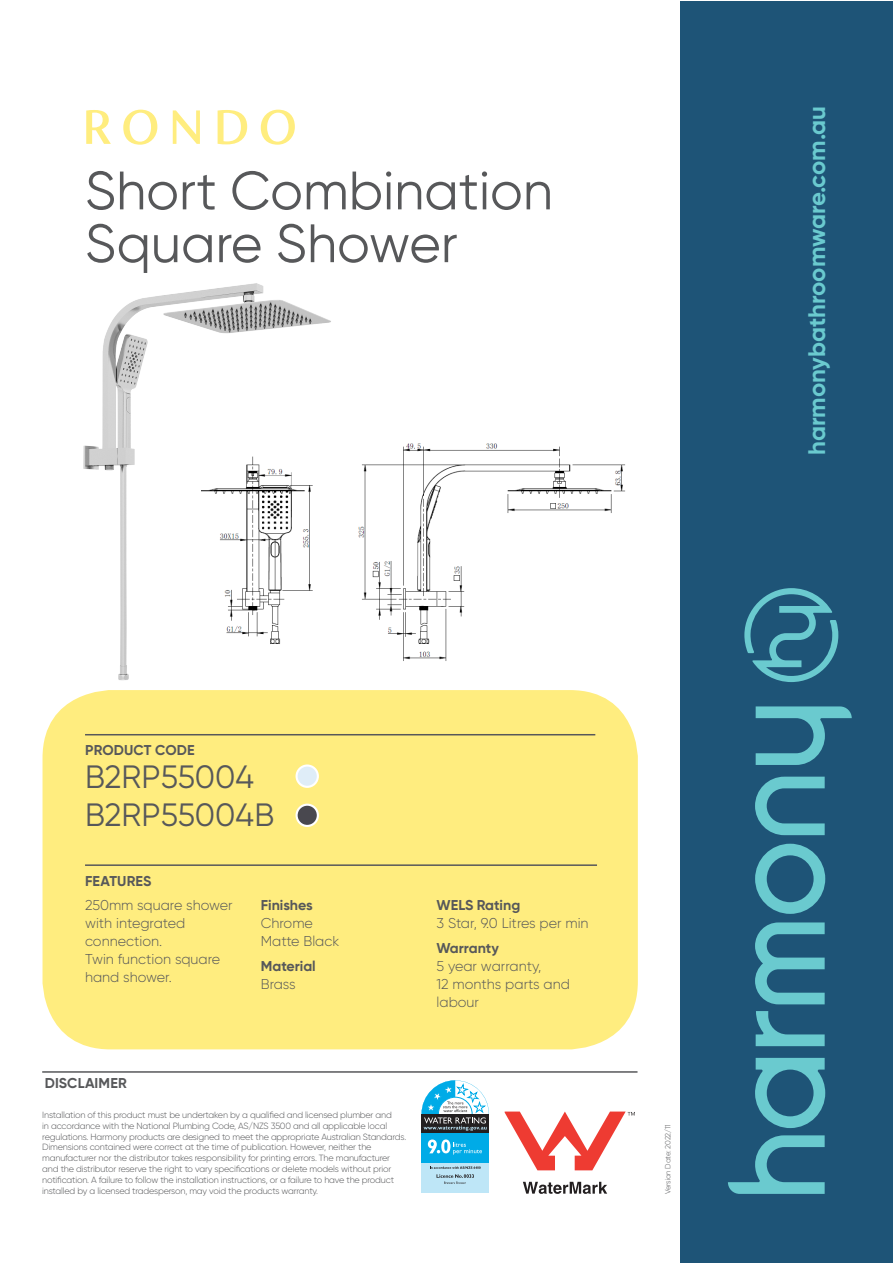
<style>
.page{position:relative;width:893px;height:1263px;background:#fff}
.page>*{position:absolute;margin:0;border:0;box-sizing:border-box;transform-origin:0 0}
.t1{font:54px/52.8px "Gilroy";color:#57585a}
.t2{font:500 54px "FS Siena";letter-spacing:.145em;color:#ffed7f}
.Prod_Code{font:32.25px/38.7px "Gilroy";color:#57585a}
.t3{font:700 24px "Gilroy";color:#6acacf}
.Feature_Text{font:300 14.25px/18px "Gilroy";color:#57585a}
.Feature_Text-2{font:700 14.25px/18px "Gilroy";color:#57585a}
.body_text{font:300 9px/10.8px "Gilroy";letter-spacing:-.02em;color:#57585a}
.body_text-2{font:300 7.5px "Gilroy";letter-spacing:-.02em;color:#57585a}
.s1{font-weight:300}
</style>
<div class="page">
<div style="left:680px;top:1px;width:213px;height:1261px;background:#1e5477"></div>
<svg style="left:728px;top:1135px;width:97px;height:59px"></svg>
<svg style="left:756px;top:706px;width:96px;height:59px"></svg>
<svg style="left:755px;top:1058px;width:70px;height:70px"></svg>
<svg style="left:756px;top:1011px;width:69px;height:35px"></svg>
<svg style="left:755px;top:922px;width:70px;height:82px"></svg>
<svg style="left:755px;top:777px;width:70px;height:58px"></svg>
<svg style="left:755px;top:844px;width:70px;height:70px"></svg>
<svg style="left:744px;top:588px;width:94px;height:94px"></svg>
<div style="left:43px;top:690px;width:595px;height:359px;background:#ffed7f;border-radius:68px"></div>
<hr style="left:85px;top:734px;width:510px;height:1px;background:#57585a">
<hr style="left:85px;top:864px;width:512px;height:2px;background:#57585a">
<div style="left:297px;top:765px;width:21px;height:22px;background:#dfedf8;border-radius:50%"></div>
<div style="left:296px;top:764px;width:23px;height:24px;border:2px solid #fff;border-radius:50%"></div>
<div style="left:297px;top:805px;width:21px;height:21px;background:#49484f;border-radius:50%"></div>
<div style="left:296px;top:804px;width:23px;height:23px;border:2px solid #fff;border-radius:50%"></div>
<svg style="left:523px;top:1182px;width:84px;height:12px"></svg>
<svg style="left:505px;top:1111px;width:130px;height:59px"></svg>
<hr style="left:42px;top:1071px;width:595px;height:2px;background:#57585a">
<img style="left:70px;top:283px;width:261px;height:420px">
<img style="left:194px;top:441px;width:431px;height:230px">
<div style="left:421px;top:1163px;width:68px;height:30px;background:#bee6f7"></div>
<div style="left:421px;top:1133px;width:68px;height:30px;background:#00abe7"></div>
<div style="left:421px;top:1114px;width:68px;height:19px;background:#231f20"></div>
<svg style="left:428px;top:1139px;width:54px;height:16px"></svg>
<svg style="left:421px;top:1080px;width:68px;height:51px"></svg>
<svg style="left:430px;top:1166px;width:51px;height:18px"></svg>
<p class="t2" style="left:81px;top:98px;width:218px">RONDO</p>
<p class="t1" style="left:85px;top:163px;width:469px">Short Combination<br>Square Shower</p>
<p class="Feature_Text-2" style="left:85px;top:741px;width:111px">PRODUCT CODE</p>
<p class="Prod_Code" style="left:85px;top:757px;width:191px">B2RP55004<br>B2RP55004B</p>
<p class="Feature_Text-2" style="left:85px;top:872px;width:68px">FEATURES</p>
<p class="Feature_Text" style="left:85px;top:895px;width:149px">250mm square shower with integrated connection.<br>Twin function square hand shower.</p>
<p class="Feature_Text-2" style="left:261px;top:895px;width:53px">Finishes</p>
<p class="Feature_Text" style="left:261px;top:913px;width:80px">Chrome<br>Matte Black</p>
<p class="Feature_Text-2" style="left:261px;top:957px;width:57px">Material<br><span class="s1">Brass</span></p>
<p class="Feature_Text-2" style="left:45px;top:1073px;width:83px">DISCLAIMER</p>
<p class="body_text" style="left:42px;top:1109px;width:365px">Installation of this product must be undertaken by a qualified and licensed plumber and<br>in accordance with the National Plumbing Code, AS/NZS 3500 and all applicable local regulations. Harmony products are designed to meet the appropriate Australian Standards.<br>Dimensions contained were correct at the time of publication. However, neither the manufacturer nor the distributor takes responsibility for printing errors. The manufacturer and the distributor reserve the right to vary specifications or delete models without prior notification. A failure to follow the installation instructions, or a failure to have the product installed by a licensed tradesperson, may void the products warranty.</p>
<p class="Feature_Text-2" style="left:437px;top:895px;width:85px">WELS Rating</p>
<p class="Feature_Text" style="left:437px;top:913px;width:154px">3 Star, 9.0 Litres per min</p>
<p class="Feature_Text-2" style="left:437px;top:939px;width:64px">Warranty</p>
<p class="Feature_Text" style="left:437px;top:957px;width:135px">5 year warranty,<br>12 months parts and labour</p>
<p class="body_text-2" style="left:663px;top:1194px;width:71px;rotate:-90deg">Version Date: 2022/11</p>
<p class="t3" style="left:802px;top:455px;width:351px;rotate:-90deg">harmonybathroomware.com.au</p>
</div>
